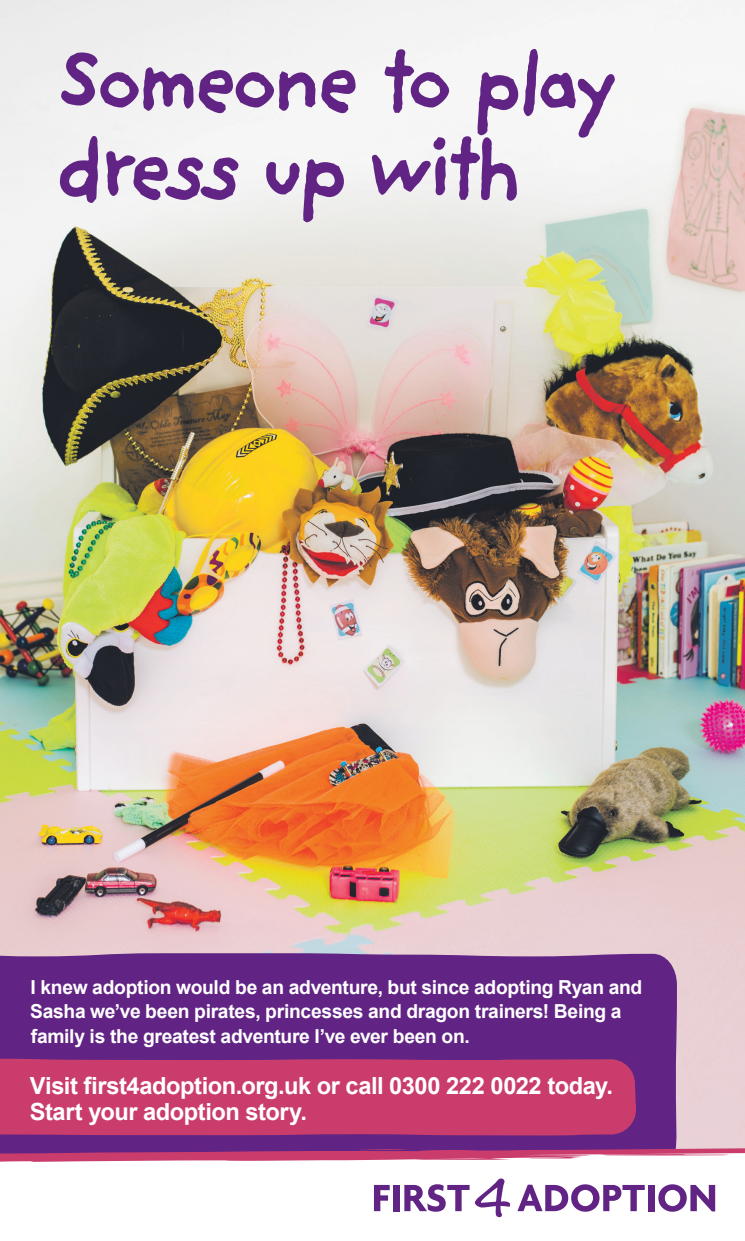
<style>
.page{position:relative;width:745px;height:1241px;background:#fff}
.page>*{position:absolute;margin:0;border:0;box-sizing:border-box;transform-origin:0 0}
.t1{font:700 88.55px/87px "Providence Sans Pro";letter-spacing:-.11em;color:#612484}
.t2{font:700 23.62px/26.4px "Arial";letter-spacing:-.02em;color:#fff}
.t3{font:700 19.25px/24.5px "Arial";letter-spacing:-.015em;color:#fff}
</style>
<div class="page">
<img style="left:0;top:0;width:744px;height:1148px">
<svg style="left:0;top:940px;width:676px;height:208px;background:#733b8e"></svg>
<svg style="left:0;top:1148px;width:744px;height:14px"></svg>
<svg style="left:0;top:1042px;width:635px;height:108px;background:#a93472"></svg>
<svg style="left:374px;top:1184px;width:15px;height:26px"></svg>
<div style="left:393px;top:1184px;width:6px;height:26px;background:#612484"></div>
<svg style="left:517px;top:1184px;width:127px;height:27px"></svg>
<div style="left:647px;top:1184px;width:6px;height:26px;background:#612484"></div>
<svg style="left:658px;top:1184px;width:56px;height:27px"></svg>
<svg style="left:404px;top:1178px;width:105px;height:38px"></svg>
<h1 class="t1" style="left:53px;top:37px;width:566px">Someone to play dress up with</h1>
<p class="t3" style="left:30px;top:975px;width:613px">I knew adoption would be an adventure, but since adopting Ryan and<br>Sasha we’ve been pirates, princesses and dragon trainers! Being a family is the greatest adventure I’ve ever been on.</p>
<p class="t2" style="left:30px;top:1072px;width:584px">Visit first4adoption.org.uk or call 0300 222 0022 today.<br>Start your adoption story.</p>
</div>
